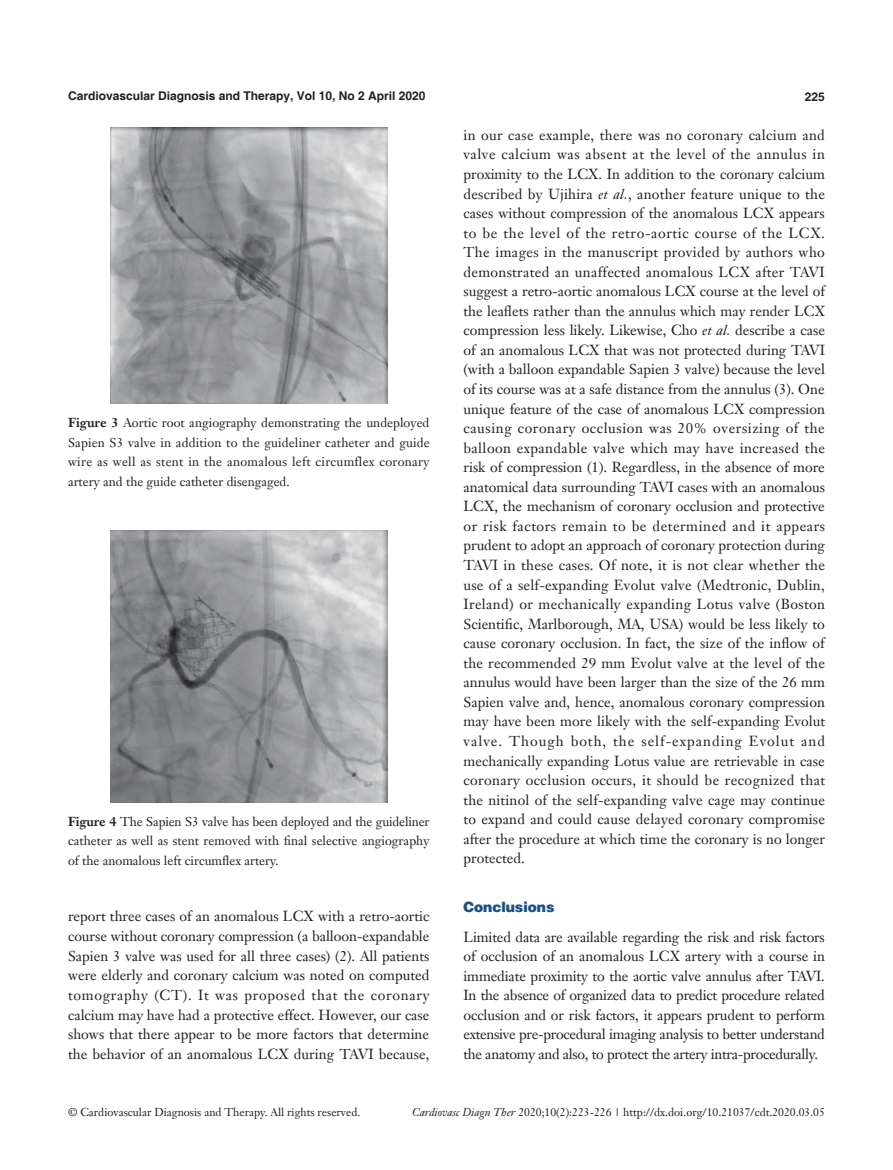
<style>
.page{position:relative;width:893px;height:1170px;background:#fff}
.page>*{position:absolute;margin:0;border:0;box-sizing:border-box;transform-origin:0 0}
.t1{font:14.25px/19.5px "Janson Text LT";color:#231f20;text-align:justify}
.t2{font:900 14.25px "Helvetica";color:#1c5085}
.t3{font:12.75px/19.5px "Janson Text LT";color:#231f20;text-align:justify}
.t4{font:700 12px "Helvetica";color:#231f20}
.t5{font:11.25px "Janson Text LT";color:#231f20}
.s1{font-weight:700}
.s2{font-style:italic}
</style>
<div class="page">
<img style="left:111px;top:128px;width:276px;height:275px">
<img style="left:111px;top:530px;width:276px;height:272px">
<p class="t4" style="left:68px;top:88px;width:359px">Cardiovascular Diagnosis and Therapy, Vol 10, No 2 April 2020</p>
<p class="t4" style="left:805px;top:89px;width:22px">225</p>
<p class="t3" style="left:68px;top:413px;width:363px"><span class="s1">Figure 3</span> Aortic root angiography demonstrating the undeployed Sapien S3 valve in addition to the guideliner catheter and guide wire as well as stent in the anomalous left circumflex coronary artery and the guide catheter disengaged.</p>
<p class="t3" style="left:68px;top:811px;width:363px"><span class="s1">Figure 4</span> The Sapien S3 valve has been deployed and the guideliner catheter as well as stent removed with final selective angiography of the anomalous left circumflex artery.</p>
<p class="t1" style="left:68px;top:906px;width:363px">report three cases of an anomalous LCX with a retro-aortic course without coronary compression (a balloon-expandable Sapien 3 valve was used for all three cases) (2). All patients were elderly and coronary calcium was noted on computed tomography (CT). It was proposed that the coronary calcium may have had a protective effect. However, our case shows that there appear to be more factors that determine the behavior of an anomalous LCX during TAVI because,</p>
<p class="t1" style="left:463px;top:125px;width:363px">in our case example, there was no coronary calcium and valve calcium was absent at the level of the annulus in proximity to the LCX. In addition to the coronary calcium described by Ujihira <span class="s2">et al.</span>, another feature unique to the cases without compression of the anomalous LCX appears to be the level of the retro-aortic course of the LCX.<br>The images in the manuscript provided by authors who demonstrated an unaffected anomalous LCX after TAVI suggest a retro-aortic anomalous LCX course at the level of the leaflets rather than the annulus which may render LCX compression less likely. Likewise, Cho <span class="s2">et al.</span> describe a case of an anomalous LCX that was not protected during TAVI (with a balloon expandable Sapien 3 valve) because the level of its course was at a safe distance from the annulus (3). One unique feature of the case of anomalous LCX compression causing coronary occlusion was 20% oversizing of the balloon expandable valve which may have increased the risk of compression (1). Regardless, in the absence of more anatomical data surrounding TAVI cases with an anomalous LCX, the mechanism of coronary occlusion and protective or risk factors remain to be determined and it appears prudent to adopt an approach of coronary protection during TAVI in these cases. Of note, it is not clear whether the use of a self-expanding Evolut valve (Medtronic, Dublin, Ireland) or mechanically expanding Lotus valve (Boston Scientific, Marlborough, MA, USA) would be less likely to cause coronary occlusion. In fact, the size of the inflow of the recommended 29 mm Evolut valve at the level of the annulus would have been larger than the size of the 26 mm Sapien valve and, hence, anomalous coronary compression may have been more likely with the self-expanding Evolut valve. Though both, the self-expanding Evolut and mechanically expanding Lotus value are retrievable in case coronary occlusion occurs, it should be recognized that the nitinol of the self-expanding valve cage may continue to expand and could cause delayed coronary compromise after the procedure at which time the coronary is no longer protected.</p>
<p class="t2" style="left:463px;top:897px;width:92px">Conclusions</p>
<p class="t1" style="left:463px;top:926px;width:363px">Limited data are available regarding the risk and risk factors of occlusion of an anomalous LCX artery with a course in immediate proximity to the aortic valve annulus after TAVI.<br>In the absence of organized data to predict procedure related occlusion and or risk factors, it appears prudent to perform extensive pre-procedural imaging analysis to better understand the anatomy and also, to protect the artery intra-procedurally.</p>
<p class="t5" style="left:68px;top:1104px;width:294px">© Cardiovascular Diagnosis and Therapy. All rights reserved.</p>
<p class="t5" style="left:412px;top:1104px;width:414px"><span class="s2">Cardiovasc Diagn Ther</span> 2020;10(2):223-226 | http://dx.doi.org/10.21037/cdt.2020.03.05</p>
</div>
